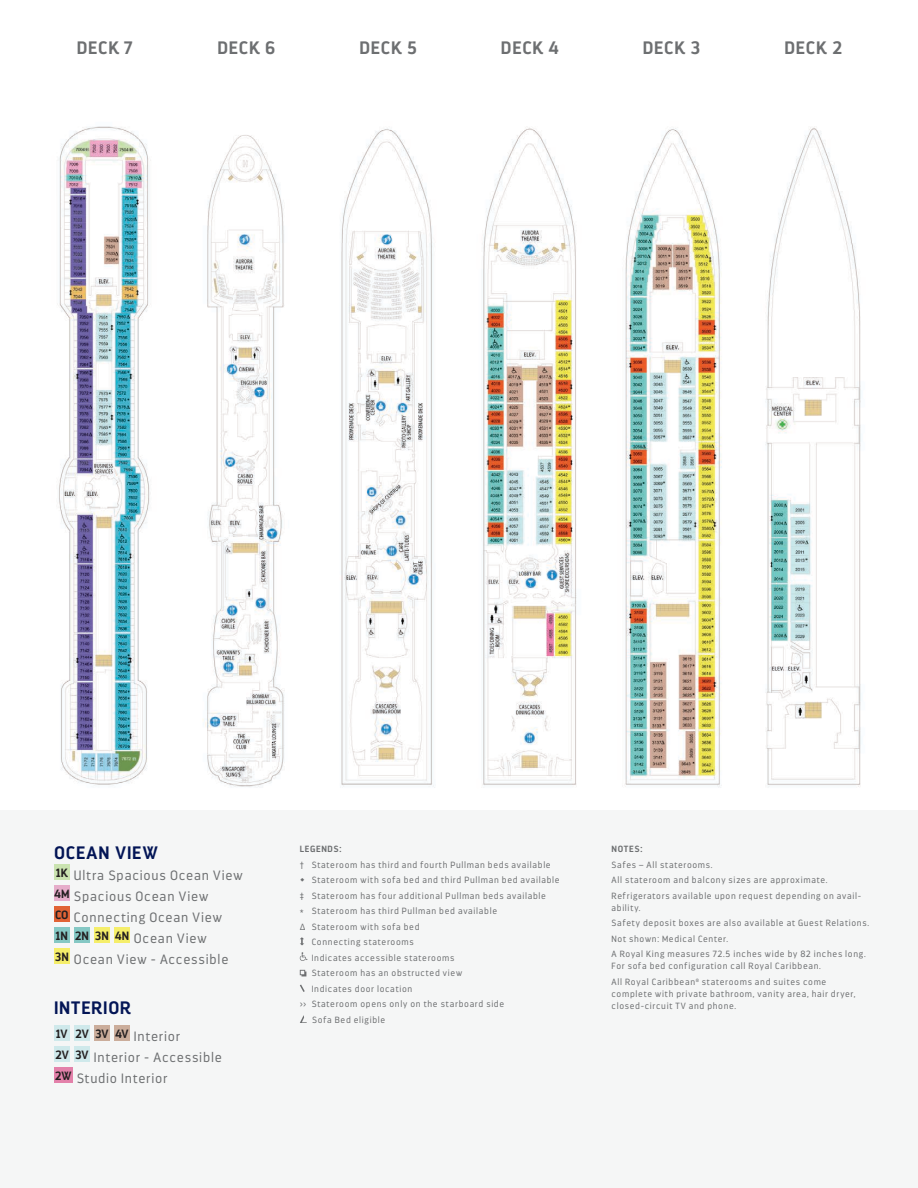
<style>
.page{position:relative;width:918px;height:1188px;background:#fff}
.page>*{position:absolute;margin:0;border:0;box-sizing:border-box;transform-origin:0 0}
.t1{font:700 18px "Darwin";letter-spacing:.04em;color:#6d6f71}
.t2{font:700 18px "Darwin";letter-spacing:.055em;color:#031556}
.t3{font:300 13.5px/21px "Darwin";letter-spacing:.055em;color:#6d6f71}
.t4{font:700 12px "Darwin";letter-spacing:-.005em;color:#231f20}
.t5{font:300 9px/15.5px "Darwin";letter-spacing:.075em;color:#6d6f71}
.t6{font:700 9px "Darwin";letter-spacing:.07em;color:#6d6f71}
.s1{font-weight:300;font-size:13.5px;color:#6d6f71}
</style>
<div class="page">
<div style="left:0;top:810px;width:918px;height:378px;background:#f5f6f6"></div>
<img style="left:765px;top:127px;width:96px;height:660px">
<img style="left:625px;top:128px;width:97px;height:659px">
<img style="left:482px;top:127px;width:95px;height:659px">
<img style="left:341px;top:128px;width:94px;height:660px">
<img style="left:203px;top:135px;width:82px;height:652px">
<img style="left:59px;top:126px;width:92px;height:659px">
<svg style="left:300px;top:937px;width:4px;height:8px"></svg>
<svg style="left:300px;top:952px;width:8px;height:9px"></svg>
<svg style="left:300px;top:970px;width:6px;height:6px"></svg>
<svg style="left:300px;top:984px;width:5px;height:8px"></svg>
<svg style="left:300px;top:1015px;width:7px;height:8px"></svg>
<div style="left:54px;top:864px;width:16px;height:16px;background:#cae3b0"></div>
<div style="left:54px;top:885px;width:16px;height:16px;background:#e6adca"></div>
<div style="left:54px;top:906px;width:16px;height:16px;background:#e16335"></div>
<div style="left:54px;top:927px;width:16px;height:16px;background:#85c8c4"></div>
<div style="left:74px;top:927px;width:16px;height:16px;background:#85c8c4"></div>
<div style="left:94px;top:927px;width:16px;height:16px;background:#f5ee6a"></div>
<div style="left:114px;top:927px;width:16px;height:16px;background:#f5ee6a"></div>
<div style="left:54px;top:948px;width:16px;height:16px;background:#f5ee6a"></div>
<div style="left:54px;top:1026px;width:16px;height:15px;background:#cfe9eb"></div>
<div style="left:74px;top:1026px;width:16px;height:15px;background:#cfe9eb"></div>
<div style="left:94px;top:1026px;width:16px;height:15px;background:#cbad9b"></div>
<div style="left:114px;top:1026px;width:16px;height:15px;background:#cbad9b"></div>
<div style="left:54px;top:1047px;width:16px;height:15px;background:#cfe9eb"></div>
<div style="left:74px;top:1047px;width:16px;height:15px;background:#cfe9eb"></div>
<div style="left:54px;top:1068px;width:19px;height:15px;background:#e381aa"></div>
<h1 class="t1" style="left:77px;top:37px;width:57px">DECK 7</h1>
<h1 class="t1" style="left:217px;top:37px;width:59px">DECK 6</h1>
<h1 class="t1" style="left:359px;top:37px;width:59px">DECK 5</h1>
<h1 class="t1" style="left:501px;top:37px;width:59px">DECK 4</h1>
<h1 class="t1" style="left:643px;top:37px;width:59px">DECK 3</h1>
<h1 class="t1" style="left:785px;top:37px;width:59px">DECK 2</h1>
<h1 class="t2" style="left:54px;top:842px;width:105px">OCEAN VIEW</h1>
<h2 class="t3" style="left:54px;top:865px;width:190px"><sup>1K</sup> Ultra Spacious Ocean View<br><sup>4M</sup> Spacious Ocean View<br><sup>CO</sup> Connecting Ocean View<br><sup>1N</sup> <sup>2N</sup> <sup>3N</sup> <sup>4N</sup> Ocean View<br><sup>3N</sup> Ocean View - Accessible</h2>
<h1 class="t2" style="left:54px;top:996px;width:78px">INTERIOR</h1>
<h3 class="t4" style="left:56px;top:1026px;width:125px">1V 2V 3V 4V <span class="s1">Interior</span></h3>
<h2 class="t3" style="left:55px;top:1047px;width:169px"><sup>2V</sup> <sup>3V</sup> Interior - Accessible<br><sup>2W</sup> Studio Interior</h2>
<p class="t6" style="left:300px;top:844px;width:43px">LEGENDS:</p>
<p class="t5" style="left:300px;top:857px;width:252px">† Stateroom has third and fourth Pullman beds available</p>
<p class="t5" style="left:312px;top:873px;width:249px">Stateroom with sofa bed and third Pullman bed available</p>
<p class="t5" style="left:300px;top:888px;width:248px">‡ Stateroom has four additional Pullman beds available</p>
<p class="t5" style="left:300px;top:904px;width:199px">* Stateroom has third Pullman bed available</p>
<p class="t5" style="left:300px;top:919px;width:121px">∆ Stateroom with sofa bed</p>
<p class="t5" style="left:312px;top:935px;width:103px">Connecting staterooms</p>
<p class="t5" style="left:312px;top:950px;width:144px">Indicates accessible staterooms</p>
<p class="t5" style="left:312px;top:966px;width:152px">Stateroom has an obstructed view</p>
<p class="t5" style="left:312px;top:981px;width:102px">Indicates door location</p>
<p class="t5" style="left:300px;top:997px;width:206px">&gt;&gt; Stateroom opens only on the starboard side</p>
<p class="t5" style="left:312px;top:1012px;width:75px">Sofa Bed eligible</p>
<p class="t6" style="left:612px;top:844px;width:32px">NOTES:</p>
<p class="t5" style="left:612px;top:857px;width:251px">Safes – All staterooms.<br>All stateroom and balcony sizes are approximate.<br>Refrigerators available upon request depending on avail-</p>
<p class="t5" style="left:612px;top:900px;width:259px">ability.<br>Safety deposit boxes are also available at Guest Relations.<br>Not shown: Medical Center.<br>A Royal King measures 72.5 inches wide by 82 inches long.</p>
<p class="t5" style="left:612px;top:959px;width:216px">For sofa bed configuration call Royal Caribbean.<br>All Royal Caribbean<sup>®</sup> staterooms and suites come</p>
<p class="t5" style="left:612px;top:988px;width:245px;line-height:12px">complete with private bathroom, vanity area, hair dryer, closed-circuit TV and phone.</p>
</div>
